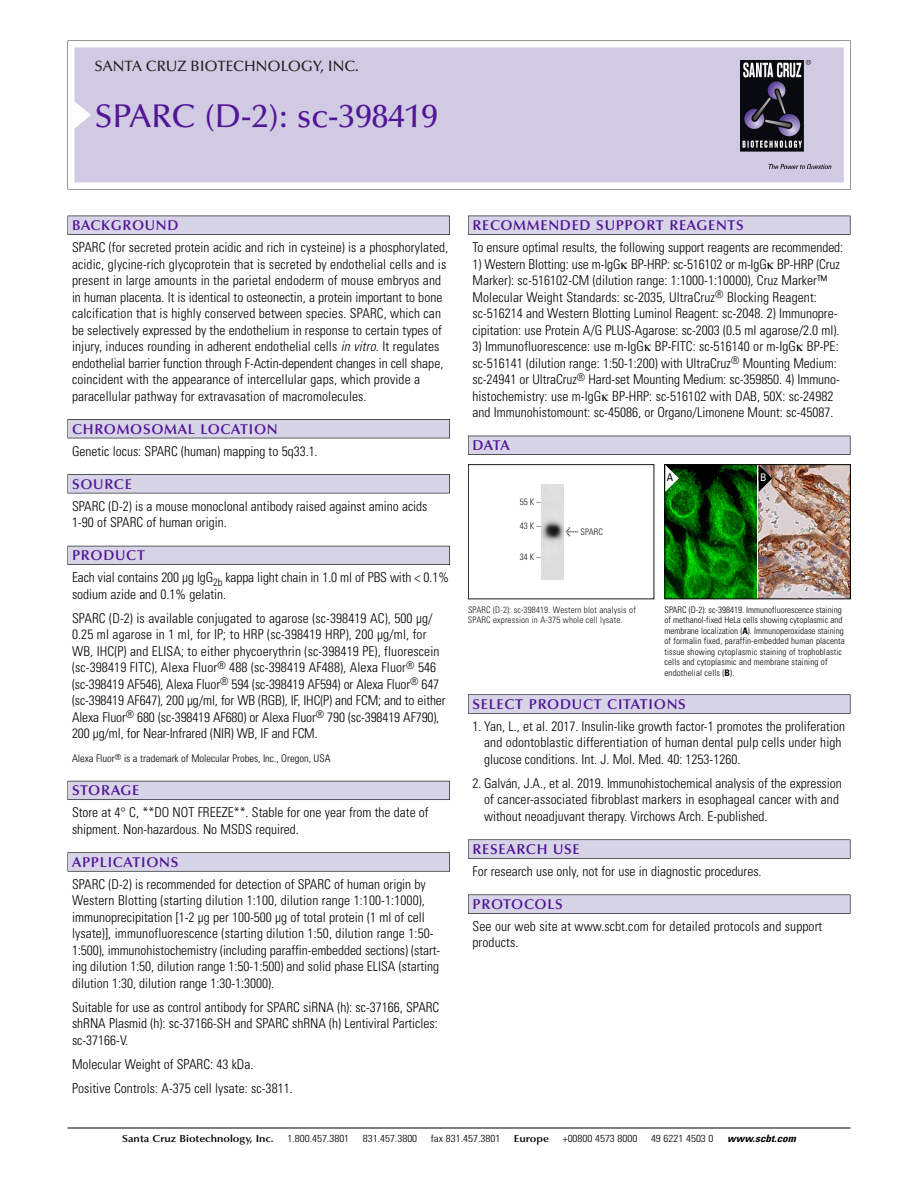
<style>
.page{position:relative;width:918px;height:1188px;background:#fff}
.page>*{position:absolute;margin:0;border:0;box-sizing:border-box;transform-origin:0 0}
.t1{font:500 33px "Optima";color:#511695}
.t2{font:500 15px "Optima";color:#231f20}
.t3{font:600 14.25px "Optima";letter-spacing:.05em;color:#511695}
.t4{font:300 condensed 13.5px/16.5px "Univers";color:#000}
.t5{font:300 condensed 10.5px "Univers";color:#000}
.t6{font:condensed 10.5px "Univers";color:#000}
.t7{font:condensed 10.5px "Univers";color:#fff}
.t8{font:300 condensed 10.2px "Univers";color:#000;scale:1.1 1}
.t9{font:600 10.2px "Optima";color:#000;scale:1.1 1}
.t10{font:italic 700 condensed 10.2px "Univers";color:#000;scale:1.1 1}
.t11{font:300 condensed 9px/10.5px "Univers";letter-spacing:.015em;color:#000}
.t12{font:300 condensed 9px/10.5px "Univers";letter-spacing:.015em;color:#191919}
.s1{font-style:italic}
.s2{font-family:"Meta Plus";font-weight:400;font-stretch:normal;font-size:10.5px}
.s3{font-weight:700}
</style>
<div class="page">
<svg style="left:74px;top:41px;width:777px;height:148px"></svg>
<div style="left:74px;top:47px;width:770px;height:135px;background:#d1cae3"></div>
<img style="left:741px;top:60px;width:90px;height:108px">
<div style="left:68px;top:216px;width:382px;height:19px;background:#535256"></div>
<div style="left:68px;top:216px;width:381px;height:18px;background:#d7d4e8"></div>
<div style="left:68px;top:419px;width:382px;height:19px;background:#515155"></div>
<div style="left:68px;top:420px;width:381px;height:18px;background:#d7d4e8"></div>
<div style="left:68px;top:474px;width:382px;height:19px;background:#545357"></div>
<div style="left:68px;top:475px;width:381px;height:18px;background:#d7d4e8"></div>
<div style="left:68px;top:546px;width:382px;height:19px;background:#535259"></div>
<div style="left:68px;top:546px;width:381px;height:18px;background:#d7d4e8"></div>
<div style="left:68px;top:781px;width:382px;height:19px;background:#595860"></div>
<div style="left:68px;top:781px;width:381px;height:18px;background:#d7d4e8"></div>
<svg style="left:68px;top:852px;width:382px;height:20px"></svg>
<div style="left:68px;top:853px;width:381px;height:18px;background:#d7d4e8"></div>
<div style="left:468px;top:216px;width:382px;height:19px;background:#535256"></div>
<div style="left:468px;top:216px;width:382px;height:18px;background:#d7d4e8"></div>
<div style="left:468px;top:436px;width:382px;height:19px;background:#525156"></div>
<div style="left:468px;top:436px;width:382px;height:18px;background:#d7d4e8"></div>
<div style="left:468px;top:694px;width:382px;height:20px;background:#666"></div>
<div style="left:468px;top:695px;width:382px;height:18px;background:#d7d4e8"></div>
<svg style="left:468px;top:839px;width:382px;height:20px"></svg>
<div style="left:468px;top:840px;width:382px;height:18px;background:#d7d4e8"></div>
<div style="left:468px;top:895px;width:382px;height:19px;background:#58575a"></div>
<div style="left:468px;top:895px;width:382px;height:18px;background:#d7d4e8"></div>
<hr style="left:68px;top:1128px;width:782px;height:1px;background:#000">
<div style="left:468px;top:464px;width:186px;height:135px;border:1px solid #191919"></div>
<img style="left:542px;top:484px;width:22px;height:95px">
<img style="left:759px;top:466px;width:90px;height:131px">
<img style="left:666px;top:466px;width:91px;height:131px">
<div style="left:664px;top:464px;width:187px;height:135px;border:1px solid #000"></div>
<svg style="left:759px;top:465px;width:13px;height:27px"></svg>
<svg style="left:665px;top:465px;width:14px;height:27px"></svg>
<p class="t2" style="left:94px;top:60px;width:266px">SANTA CRUZ BIOTECHNOLOGY, INC.</p>
<p class="t1" style="left:94px;top:102px;width:345px">SPARC (D-2): sc-398419</p>
<p class="t3" style="left:72px;top:219px;width:108px">BACKGROUND</p>
<p class="t4" style="left:72px;top:240px;width:378px">SPARC (for secreted protein acidic and rich in cysteine) is a phosphorylated, acidic, glycine-rich glycoprotein that is secreted by endothelial cells and is present in large amounts in the parietal endoderm of mouse embryos and in human placenta. It is identical to osteonectin, a protein important to bone calcification that is highly conserved between species. SPARC, which can be selectively expressed by the endothelium in response to certain types of injury, induces rounding in adherent endothelial cells <span class="s1">in vitro.</span>It regulates endothelial barrier function through F-Actin-dependent changes in cell shape, coincident with the appearance of intercellular gaps, which provide a paracellular pathway for extravasation of macromolecules.</p>
<p class="t3" style="left:72px;top:423px;width:207px">CHROMOSOMAL LOCATION</p>
<p class="t4" style="left:72px;top:444px;width:247px">Genetic locus: SPARC (human) mapping to 5q33.1.</p>
<p class="t3" style="left:72px;top:478px;width:61px">SOURCE</p>
<p class="t4" style="left:72px;top:499px;width:357px">SPARC (D-2) is a mouse monoclonal antibody raised against amino acids<br>1-90 of SPARC of human origin.</p>
<p class="t3" style="left:72px;top:549px;width:74px">PRODUCT</p>
<p class="t4" style="left:72px;top:571px;width:379px">Each vial contains 200 µg IgG<sub>2b</sub> kappa light chain in 1.0 ml of PBS with &lt; 0.1% sodium azide and 0.1% gelatin.</p>
<p class="t4" style="left:72px;top:611px;width:375px">SPARC (D-2) is available conjugated to agarose (sc-398419 AC), 500 µg/ 0.25 ml agarose in 1 ml, for IP; to HRP (sc-398419 HRP), 200 µg/ml, for WB, IHC(P) and ELISA; to either phycoerythrin (sc-398419 PE), fluorescein (sc-398419 FITC), Alexa Fluor<sup>®</sup> 488 (sc-398419 AF488), Alexa Fluor<sup>®</sup> 546 (sc-398419 AF546), Alexa Fluor<sup>®</sup> 594 (sc-398419 AF594) or Alexa Fluor<sup>®</sup> 647 (sc-398419 AF647), 200 µg/ml, for WB (RGB), IF, IHC(P) and FCM; and to either Alexa Fluor<sup>®</sup> 680 (sc-398419 AF680) or Alexa Fluor<sup>®</sup> 790 (sc-398419 AF790), 200 µg/ml, for Near-Infrared (NIR) WB, IF and FCM.</p>
<p class="t5" style="left:72px;top:755px;width:260px">Alexa Fluor<sup>®</sup> is a trademark of Molecular Probes, Inc., Oregon, USA</p>
<p class="t3" style="left:72px;top:784px;width:69px">STORAGE</p>
<p class="t4" style="left:72px;top:806px;width:358px">Store at 4° C, **DO NOT FREEZE**. Stable for one year from the date of shipment. Non-hazardous. No MSDS required.</p>
<p class="t3" style="left:72px;top:856px;width:108px">APPLICATIONS</p>
<p class="t4" style="left:72px;top:877px;width:370px">SPARC (D-2) is recommended for detection of SPARC of human origin by Western Blotting (starting dilution 1:100, dilution range 1:100-1:1000), immunoprecipitation [1-2 µg per 100-500 µg of total protein (1 ml of cell lysate)], immunofluorescence (starting dilution 1:50, dilution range 1:50- 1:500), immunohistochemistry (including paraffin-embedded sections) (start&shy;ing dilution 1:50, dilution range 1:50-1:500) and solid phase ELISA (starting dilution 1:30, dilution range 1:30-1:3000).</p>
<p class="t4" style="left:72px;top:1000px;width:369px;text-align:justify">Suitable for use as control antibody for SPARC siRNA (h): sc-37166, SPARC shRNA Plasmid (h): sc-37166-SH and SPARC shRNA (h) Lentiviral Particles: sc-37166-V.</p>
<p class="t4" style="left:72px;top:1057px;width:183px">Molecular Weight of SPARC: 43 kDa.</p>
<p class="t4" style="left:72px;top:1081px;width:222px">Positive Controls: A-375 cell lysate: sc-3811.</p>
<p class="t3" style="left:473px;top:219px;width:273px">RECOMMENDED SUPPORT REAGENTS</p>
<p class="t4" style="left:473px;top:240px;width:372px">To ensure optimal results, the following support reagents are recommended:</p>
<p class="t4" style="left:473px;top:257px;width:369px">1) Western Blotting: use m-IgG BP-HRP: sc-516102 or m-IgG BP-HRP (Cruz Marker): sc-516102-CM (dilution range: 1:1000-1:10000), Cruz Marker™ Molecular Weight Standards: sc-2035, UltraCruz<sup>®</sup> Blocking Reagent: sc-516214 and Western Blotting Luminol Reagent: sc-2048. 2) Immunopre&shy;cipitation: use Protein A/G PLUS-Agarose: sc-2003 (0.5 ml agarose/2.0 ml).</p>
<p class="t4" style="left:473px;top:339px;width:369px">3) Immunofluorescence: use m-IgG BP-FITC: sc-516140 or m-IgG BP-PE: sc-516141 (dilution range: 1:50-1:200) with UltraCruz<sup>®</sup> Mounting Medium: sc-24941 or UltraCruz<sup>®</sup> Hard-set Mounting Medium: sc-359850. 4) Immuno&shy;histochemistry: use m-IgG BP-HRP: sc-516102 with DAB, 50X: sc-24982 and Immunohistomount: sc-45086, or Organo/Limonene Mount: sc-45087.</p>
<p class="t3" style="left:473px;top:439px;width:39px">DATA</p>
<p class="t12" style="left:520px;top:498px;width:22px">55K–</p>
<p class="t12" style="left:520px;top:521px;width:22px">43K–</p>
<p class="t12" style="left:520px;top:553px;width:22px">34K–</p>
<p class="t12" style="left:566px;top:527px;width:39px"><span class="s2">&lt;</span> SPARC</p>
<p class="t12" style="left:468px;top:605px;width:169px">SPARC (D-2): sc-398419. Western blot analysis of<br>SPARC expression in A-375 whole cell lysate.</p>
<p class="t6" style="left:667px;top:474px;width:8px">A</p>
<p class="t7" style="left:760px;top:474px;width:8px">B</p>
<p class="t11" style="left:665px;top:605px;width:182px">SPARC (D-2): sc-398419. Immunofluorescence staining of methanol-fixed HeLa cells showing cytoplasmic and membrane localization (<span class="s3">A</span>). Immunoperoxidase staining of formalin fixed, paraffin-embedded human placenta tissue showing cytoplasmic staining of trophoblastic cells and cytoplasmic and membrane staining of endothelial cells (<span class="s3">B</span>).</p>
<p class="t3" style="left:473px;top:698px;width:215px">SELECT PRODUCT CITATIONS</p>
<p class="t4" style="left:484px;top:719px;width:362px;text-indent:-12px">1. Yan, L., et al. 2017. Insulin-like growth factor-1 promotes the proliferation and odontoblastic differentiation of human dental pulp cells under high glucose conditions. Int. J. Mol. Med. 40: 1253-1260.</p>
<p class="t4" style="left:484px;top:776px;width:359px;text-indent:-12px">2. Galván, J.A., et al. 2019. Immunohistochemical analysis of the expression of cancer-associated fibroblast markers in esophageal cancer with and without neoadjuvant therapy. Virchows Arch. E-published.</p>
<p class="t3" style="left:473px;top:843px;width:109px">RESEARCH USE</p>
<p class="t4" style="left:473px;top:864px;width:291px">For research use only, not for use in diagnostic procedures.</p>
<p class="t3" style="left:473px;top:898px;width:92px">PROTOCOLS</p>
<p class="t4" style="left:473px;top:919px;width:351px">See our web site at www.scbt.com for detailed protocols and support products.</p>
<p class="t9" style="left:122px;top:1135px;width:139px">Santa Cruz Biotechnology, Inc.</p>
<p class="t8" style="left:287px;top:1135px;width:58px">1.800.457.3801</p>
<p class="t8" style="left:363px;top:1135px;width:51px">831.457.3800</p>
<p class="t8" style="left:431px;top:1135px;width:65px">fax 831.457.3801</p>
<p class="t9" style="left:514px;top:1135px;width:34px">Europe</p>
<p class="t8" style="left:563px;top:1135px;width:69px">+00800 4573 8000</p>
<p class="t8" style="left:651px;top:1135px;width:58px">49 6221 4503 0</p>
<p class="t10" style="left:727px;top:1135px;width:66px">www.scbt.com</p>
</div>
